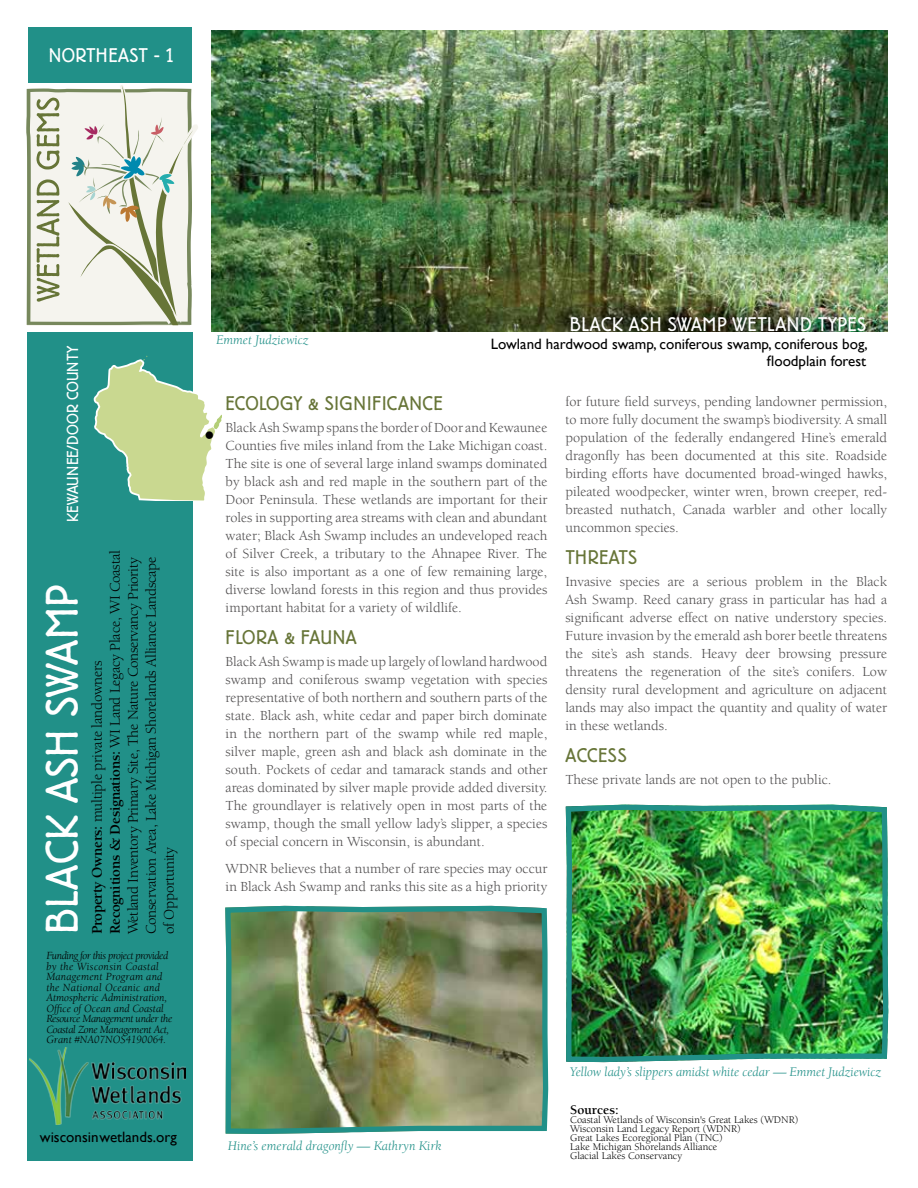
<style>
.page{position:relative;width:918px;height:1188px;background:#fff}
.page>*{position:absolute;margin:0;border:0;box-sizing:border-box;transform-origin:0 0}
.t1{font:300 45px "Berliner Grotesk";letter-spacing:.01em;color:#fff}
.t2{font:30px "Times New Roman";color:#000}
.t3{font:300 19.5px "Berliner Grotesk";letter-spacing:.02em;color:#677538}
.t4{font:300 19.5px "Berliner Grotesk";letter-spacing:.04em;color:#fff}
.t5{font:300 19.5px "Berliner Grotesk";letter-spacing:.02em;color:#fff}
.t6{font:300 15.75px "Berliner Grotesk";letter-spacing:.01em;color:#fff}
.t7{font:15px/18px "Berkeley Std";letter-spacing:-.02em;color:#000}
.t8{font:15px/17.2px "Gill Sans";color:#000;text-align:right}
.t9{font:14.25px/18px "Berkeley Std";color:#4e4c4d;text-align:justify}
.t10{font:italic 13.5px "Berkeley Std";letter-spacing:-.005em;color:#219088}
.t11{font:700 13.5px "Berkeley Std";color:#000}
.t12{font:italic 11.25px/10.5px "Berkeley Std";color:#000}
.t13{font:10.5px/9px "Berkeley Std";color:#000}
.s1{font-weight:700}
</style>
<div class="page">
<img style="left:212px;top:30px;width:676px;height:302px">
<div style="left:28px;top:27px;width:164px;height:56px;background:#219088"></div>
<div style="left:28px;top:332px;width:165px;height:829px;background:#219088"></div>
<img style="left:565px;top:804px;width:324px;height:259px">
<svg style="left:26px;top:85px;width:172px;height:240px;background:#d9dcce"></svg>
<svg style="left:94px;top:356px;width:128px;height:145px"></svg>
<img style="left:225px;top:905px;width:324px;height:229px">
<img style="left:30px;top:1048px;width:155px;height:77px">
<h3 class="t5" style="left:49px;top:44px;width:126px">NORTHEAST - 1</h3>
<p class="t6" style="left:64px;top:522px;width:177px;rotate:-90deg">KEWAUNEE/DOOR COUNTY</p>
<h1 class="t1" style="left:37px;top:934px;width:351px;rotate:-90deg">BLACK ASH SWAMP</h1>
<p class="t7" style="left:88px;top:934px;width:386px;rotate:-90deg"><span class="s1">Property Owners:</span> multiple private landowners<br><span class="s1">Recognitions &amp; Designations:</span> WI Land Legacy Place, WI Coastal Wetland Inventory Primary Site, The Nature Conservancy Priority Conservation Area, Lake Michigan Shorelands Alliance Landscape of Opportunity</p>
<p class="t12" style="left:46px;top:951px;width:128px">Funding for this project provided by the Wisconsin Coastal<br>Management Program and the National Oceanic and<br>Atmospheric Administration,<br>Office of Ocean and Coastal<br>Resource Management under the<br>Coastal Zone Management Act,<br>Grant #NA07NOS4190064.</p>
<p class="t8" style="left:40px;top:1129px;width:138px">wisconsinwetlands.org</p>
<p class="t10" style="left:216px;top:333px;width:94px">Emmet Judziewicz</p>
<h3 class="t4" style="left:570px;top:313px;width:298px">BLACK ASH SWAMP WETLAND TYPES</h3>
<p class="t8" style="left:491px;top:336px;width:379px">Lowland hardwood swamp, coniferous swamp, coniferous bog, floodplain forest</p>
<h2 class="t2" style="left:204px;top:414px;width:12px">•</h2>
<h3 class="t3" style="left:226px;top:392px;width:218px">ECOLOGY &amp; SIGNIFICANCE</h3>
<p class="t9" style="left:226px;top:419px;width:323px">Black Ash Swamp spans the border of Door and Kewaunee Counties five miles inland from the Lake Michigan coast.<br>The site is one of several large inland swamps dominated by black ash and red maple in the southern part of the Door Peninsula. These wetlands are important for their roles in supporting area streams with clean and abundant water; Black Ash Swamp includes an undeveloped reach of Silver Creek, a tributary to the Ahnapee River. The site is also important as a one of few remaining large, diverse lowland forests in this region and thus provides important habitat for a variety of wildlife.</p>
<h3 class="t3" style="left:226px;top:626px;width:133px">FLORA &amp; FAUNA</h3>
<p class="t9" style="left:226px;top:653px;width:323px">Black Ash Swamp is made up largely of lowland hardwood swamp and coniferous swamp vegetation with species representative of both northern and southern parts of the state. Black ash, white cedar and paper birch dominate in the northern part of the swamp while red maple, silver maple, green ash and black ash dominate in the south. Pockets of cedar and tamarack stands and other areas dominated by silver maple provide added diversity.<br>The groundlayer is relatively open in most parts of the swamp, though the small yellow lady’s slipper, a species of special concern in Wisconsin, is abundant.</p>
<p class="t9" style="left:226px;top:860px;width:323px">WDNR believes that a number of rare species may occur in Black Ash Swamp and ranks this site as a high priority</p>
<p class="t9" style="left:565px;top:392px;width:323px">for future field surveys, pending landowner permission, to more fully document the swamp’s biodiversity. A small population of the federally endangered Hine’s emerald dragonfly has been documented at this site. Roadside birding efforts have documented broad-winged hawks, pileated woodpecker, winter wren, brown creeper, red&shy;breasted nuthatch, Canada warbler and other locally uncommon species.</p>
<h3 class="t3" style="left:565px;top:546px;width:73px">THREATS</h3>
<p class="t9" style="left:565px;top:572px;width:323px">Invasive species are a serious problem in the Black Ash Swamp. Reed canary grass in particular has had a significant adverse effect on native understory species.<br>Future invasion by the emerald ash borer beetle threatens the site’s ash stands. Heavy deer browsing pressure threatens the regeneration of the site’s conifers. Low density rural development and agriculture on adjacent lands may also impact the quantity and quality of water in these wetlands.</p>
<h3 class="t3" style="left:565px;top:744px;width:63px">ACCESS</h3>
<p class="t9" style="left:565px;top:770px;width:268px">These private lands are not open to the public.</p>
<p class="t10" style="left:228px;top:1138px;width:215px">Hine’s emerald dragonfly — Kathryn Kirk</p>
<p class="t10" style="left:570px;top:1065px;width:313px">Yellow lady’s slippers amidst white cedar — Emmet Judziewicz</p>
<p class="t11" style="left:570px;top:1103px;width:50px">Sources:</p>
<p class="t13" style="left:570px;top:1116px;width:230px">Coastal Wetlands of Wisconsin's Great Lakes (WDNR)<br>Wisconsin Land Legacy Report (WDNR)<br>Great Lakes Ecoregional Plan (TNC)<br>Lake Michigan Shorelands Alliance<br>Glacial Lakes Conservancy</p>
</div>
